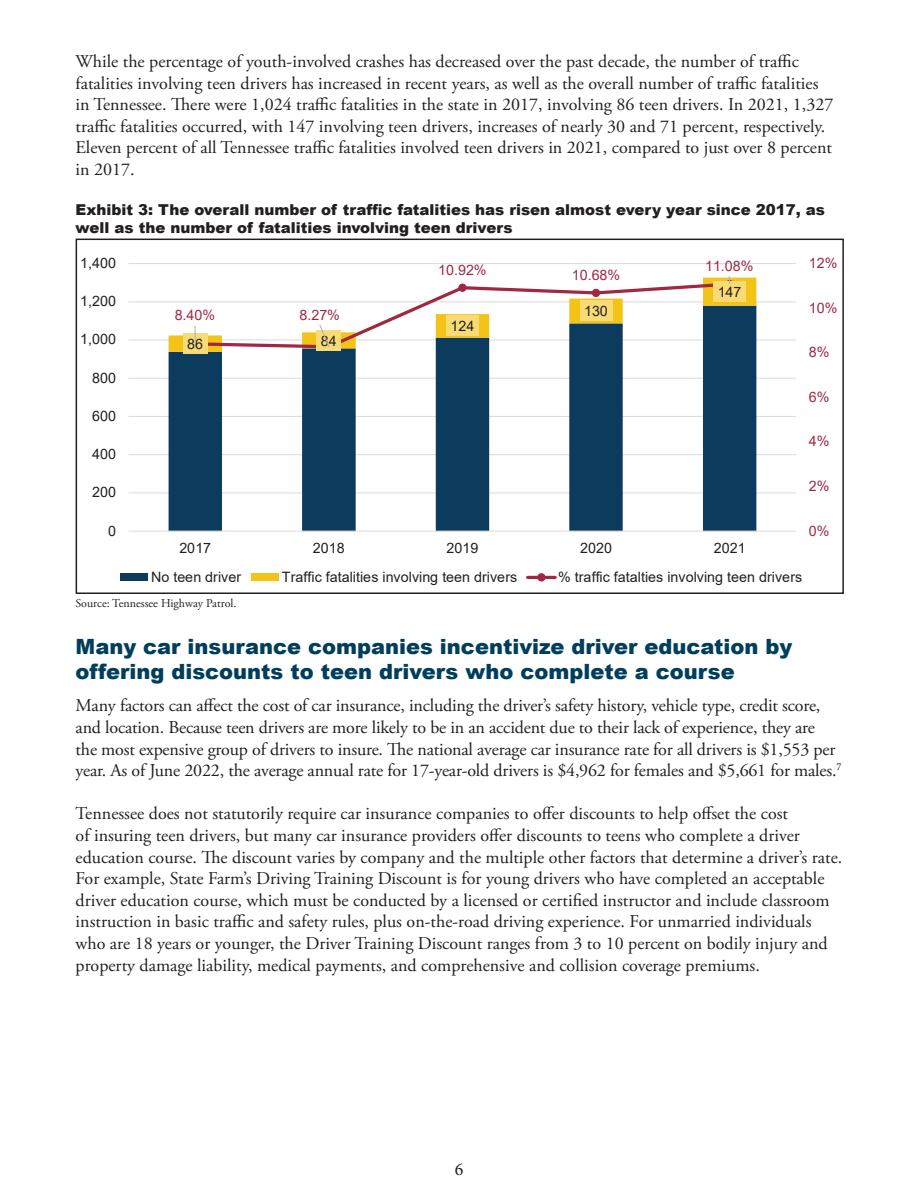
<style>
.page{position:relative;width:918px;height:1188px;background:#fff}
.page>*{position:absolute;margin:0;border:0;box-sizing:border-box;transform-origin:0 0}
.t1{font:900 21px/25.2px "Arial";color:#003e5c}
.t2{font:18px/21.6px "Adobe Garamond Pro";color:#231f20}
.t3{font:18px "Minion Pro";color:#231f20}
.t4{font:900 15px/18px "Arial";color:#231f20}
.t5{font:14.25px "Arial";color:#231f20}
.t6{font:14.25px "Arial";color:#a02843}
.t7{font:12px "Adobe Garamond Pro";color:#231f20}
</style>
<div class="page">
<hr style="left:128px;top:492px;width:668px;height:1px;background:#dcdddf">
<hr style="left:128px;top:454px;width:668px;height:1px;background:#dcdddf">
<hr style="left:128px;top:416px;width:668px;height:1px;background:#dcdddf">
<hr style="left:128px;top:378px;width:668px;height:1px;background:#dcdddf">
<hr style="left:128px;top:339px;width:668px;height:1px;background:#dcdddf">
<hr style="left:128px;top:301px;width:668px;height:1px;background:#dcdddf">
<hr style="left:128px;top:263px;width:668px;height:1px;background:#dcdddf">
<svg style="left:169px;top:352px;width:587px;height:179px"></svg>
<hr style="left:128px;top:531px;width:668px;height:1px;background:#dcdddf">
<div style="left:183px;top:333px;width:25px;height:21px;background:#f8db74"></div>
<svg style="left:169px;top:276px;width:587px;height:76px"></svg>
<div style="left:121px;top:574px;width:27px;height:7px;background:#0c3b5d"></div>
<div style="left:251px;top:574px;width:28px;height:7px;background:#f3c317"></div>
<hr style="left:528px;top:576px;width:27px;height:3px;background:#a02843">
<div style="left:538px;top:574px;width:7px;height:7px;background:#a02843;border-radius:50%"></div>
<div style="left:537px;top:573px;width:9px;height:9px;border:1px solid #a02843;border-radius:50%"></div>
<div style="left:76px;top:239px;width:768px;height:355px;border:2px solid #231f20"></div>
<p class="t2" style="left:76px;top:51px;width:759px">While the percentage of youth-involved crashes has decreased over the past decade, the number of traffic fatalities involving teen drivers has increased in recent years, as well as the overall number of traffic fatalities in Tennessee. There were 1,024 traffic fatalities in the state in 2017, involving 86 teen drivers. In 2021, 1,327 traffic fatalities occurred, with 147 involving teen drivers, increases of nearly 30 and 71 percent, respectively.<br>Eleven percent of all Tennessee traffic fatalities involved teen drivers in 2021, compared to just over 8 percent in 2017.</p>
<p class="t4" style="left:76px;top:200px;width:751px">Exhibit 3: The overall number of traffic fatalities has risen almost every year since 2017, as well as the number of fatalities involving teen drivers</p>
<p class="t5" style="left:80px;top:253px;width:37px">1,400</p>
<p class="t5" style="left:80px;top:291px;width:37px">1,200</p>
<p class="t5" style="left:80px;top:330px;width:37px">1,000</p>
<p class="t5" style="left:92px;top:368px;width:25px">800</p>
<p class="t5" style="left:92px;top:406px;width:25px">600</p>
<p class="t5" style="left:92px;top:444px;width:25px">400</p>
<p class="t5" style="left:92px;top:483px;width:25px">200</p>
<p class="t5" style="left:108px;top:521px;width:9px">0</p>
<p class="t6" style="left:175px;top:306px;width:42px">8.40%</p>
<p class="t6" style="left:300px;top:305px;width:42px">8.27%</p>
<p class="t5" style="left:187px;top:334px;width:17px">86</p>
<p class="t5" style="left:321px;top:331px;width:17px">84</p>
<p class="t6" style="left:438px;top:260px;width:50px">10.92%</p>
<p class="t6" style="left:572px;top:265px;width:50px">10.68%</p>
<p class="t5" style="left:451px;top:316px;width:25px">124</p>
<p class="t5" style="left:584px;top:301px;width:25px">130</p>
<p class="t6" style="left:705px;top:256px;width:50px">11.08%</p>
<p class="t5" style="left:718px;top:282px;width:25px">147</p>
<p class="t6" style="left:809px;top:253px;width:30px">12%</p>
<p class="t6" style="left:809px;top:298px;width:30px">10%</p>
<p class="t6" style="left:809px;top:342px;width:22px">8%</p>
<p class="t6" style="left:809px;top:387px;width:22px">6%</p>
<p class="t6" style="left:809px;top:432px;width:22px">4%</p>
<p class="t6" style="left:809px;top:476px;width:22px">2%</p>
<p class="t6" style="left:809px;top:521px;width:22px">0%</p>
<p class="t5" style="left:179px;top:538px;width:33px">2017</p>
<p class="t5" style="left:313px;top:538px;width:33px">2018</p>
<p class="t5" style="left:447px;top:538px;width:33px">2019</p>
<p class="t5" style="left:580px;top:538px;width:33px">2020</p>
<p class="t5" style="left:714px;top:538px;width:33px">2021</p>
<p class="t5" style="left:151px;top:567px;width:92px">No teen driver</p>
<p class="t5" style="left:282px;top:567px;width:237px">Traffic fatalities involving teen drivers</p>
<p class="t5" style="left:558px;top:567px;width:246px">% traffic fatalties involving teen drivers</p>
<p class="t7" style="left:76px;top:596px;width:162px">Source: Tennessee Highway Patrol.</p>
<p class="t1" style="left:76px;top:633px;width:718px">Many car insurance companies incentivize driver education by offering discounts to teen drivers who complete a course</p>
<p class="t2" style="left:76px;top:696px;width:767px">Many factors can affect the cost of car insurance, including the driver’s safety history, vehicle type, credit score, and location. Because teen drivers are more likely to be in an accident due to their lack of experience, they are<br>the most expensive group of drivers to insure. The national average car insurance rate for all drivers is $1,553 per year. As of June 2022, the average annual rate for 17-year-old drivers is $4,962 for females and $5,661 for males.<sup>7</sup></p>
<p class="t2" style="left:76px;top:804px;width:768px">Tennessee does not statutorily require car insurance companies to offer discounts to help offset the cost<br>of insuring teen drivers, but many car insurance providers offer discounts to teens who complete a driver education course. The discount varies by company and the multiple other factors that determine a driver’s rate.<br>For example, State Farm’s Driving Training Discount is for young drivers who have completed an acceptable driver education course, which must be conducted by a licensed or certified instructor and include classroom instruction in basic traffic and safety rules, plus on-the-road driving experience. For unmarried individuals who are 18 years or younger, the Driver Training Discount ranges from 3 to 10 percent on bodily injury and property damage liability, medical payments, and comprehensive and collision coverage premiums.</p>
<p class="t3" style="left:455px;top:1157px;width:10px">6</p>
</div>
